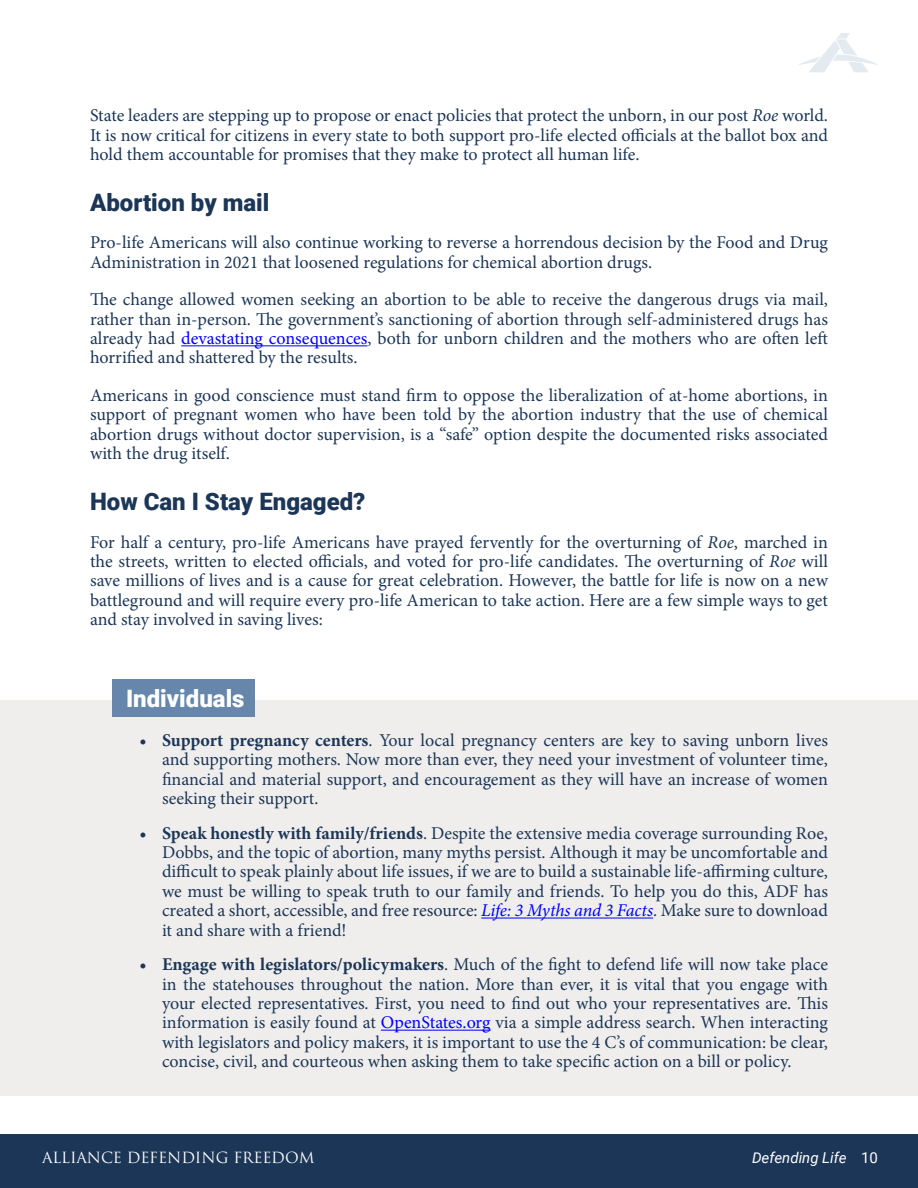
<style>
.page{position:relative;width:918px;height:1188px;background:#fff}
.page>*{position:absolute;margin:0;border:0;box-sizing:border-box;transform-origin:0 0}
.SUBTITLE{font:900 24px "Roboto";color:#1c3657}
.Key_Title{font:900 24px "Roboto";color:#fff}
.Body_Text{font:18px/19.4px "Minion Pro";color:#1c3657;text-align:justify}
.t1{font:15px "Trajan Pro 3";letter-spacing:-.01em;color:#fff}
.t2{font:italic 15px "Roboto";color:#fff}
.s1{font-style:italic}
.s2{color:#00f}
.s3{font-weight:700}
.s4{font-style:italic;color:#00f}
.s5{font-style:normal}
</style>
<div class="page">
<div style="left:0;top:1134px;width:918px;height:54px;background:#1c3657"></div>
<svg style="left:799px;top:33px;width:79px;height:39px"></svg>
<div style="left:0;top:700px;width:918px;height:396px;background:#efeeec"></div>
<hr style="left:181px;top:345px;width:187px;height:1px;background:#00f">
<div style="left:112px;top:679px;width:143px;height:37px;background:#6687ab"></div>
<hr style="left:481px;top:918px;width:172px;height:1px;background:#00f">
<hr style="left:381px;top:1030px;width:110px;height:1px;background:#00f">
<p class="Body_Text" style="left:90px;top:106px;width:740px">State leaders are stepping up to propose or enact policies that protect the unborn, in our post <span class="s1">Roe</span> world.<br>It is now critical for citizens in every state to both support pro-life elected officials at the ballot box and hold them accountable for promises that they make to protect all human life.</p>
<p class="SUBTITLE" style="left:90px;top:186px;width:181px">Abortion by mail</p>
<p class="Body_Text" style="left:90px;top:233px;width:740px">Pro-life Americans will also continue working to reverse a horrendous decision by the Food and Drug<br>Administration in 2021 that loosened regulations for chemical abortion drugs.</p>
<p class="Body_Text" style="left:90px;top:290px;width:740px">The change allowed women seeking an abortion to be able to receive the dangerous drugs via mail, rather than in-person. The government’s sanctioning of abortion through self-administered drugs has already had <span class="s2">devastating consequences</span>, both for unborn children and the mothers who are often left horrified and shattered by the results.</p>
<p class="Body_Text" style="left:90px;top:386px;width:740px">Americans in good conscience must stand firm to oppose the liberalization of at-home abortions, in support of pregnant women who have been told by the abortion industry that the use of chemical abortion drugs without doctor supervision, is a “safe” option despite the documented risks associated with the drug itself.</p>
<p class="SUBTITLE" style="left:90px;top:485px;width:277px">How Can I Stay Engaged?</p>
<p class="Body_Text" style="left:90px;top:532px;width:740px">For half a century, pro-life Americans have prayed fervently for the overturning of <span class="s1">Roe</span>, marched in the streets, written to elected officials, and voted for pro-life candidates. The overturning of <span class="s1">Roe</span> will save millions of lives and is a cause for great celebration. However, the battle for life is now on a new battleground and will require every pro-life American to take action. Here are a few simple ways to get and stay involved in saving lives:</p>
<p class="Key_Title" style="left:126px;top:682px;width:120px">Individuals</p>
<p class="Body_Text" style="left:162px;top:730px;width:668px;text-indent:-22px"><span class="s3">• Support pregnancy centers</span>. Your local pregnancy centers are key to saving unborn lives and supporting mothers. Now more than ever, they need your investment of volunteer time, financial and material support, and encouragement as they will have an increase of women seeking their support.</p>
<p class="Body_Text" style="left:162px;top:823px;width:668px;text-indent:-22px"><span class="s3">• Speak honestly with family/friends</span>. Despite the extensive media coverage surrounding Roe, Dobbs, and the topic of abortion, many myths persist. Although it may be uncomfortable and difficult to speak plainly about life issues, if we are to build a sustainable life-affirming culture, we must be willing to speak truth to our family and friends. To help you do this, ADF has created a short, accessible, and free resource: <span class="s4">Life: 3 Myths and 3 Facts</span>. Make sure to download it and share with a friend!</p>
<p class="Body_Text" style="left:162px;top:955px;width:668px;text-indent:-22px"><span class="s3">• Engage with legislators/policymakers</span>. Much of the fight to defend life will now take place in the statehouses throughout the nation. More than ever, it is vital that you engage with your elected representatives. First, you need to find out who your representatives are. This information is easily found at <span class="s2">OpenStates.org</span> via a simple address search. When interacting with legislators and policy makers, it is important to use the 4 C’s of communication: be clear, concise, civil, and courteous when asking them to take specific action on a bill or policy.</p>
<p class="t1" style="left:42px;top:1147px;width:274px">ALLIANCE DEFENDING FREEDOM</p>
<p class="t2" style="left:752px;top:1147px;width:127px">Defending Life <span class="s5">10</span></p>
</div>
